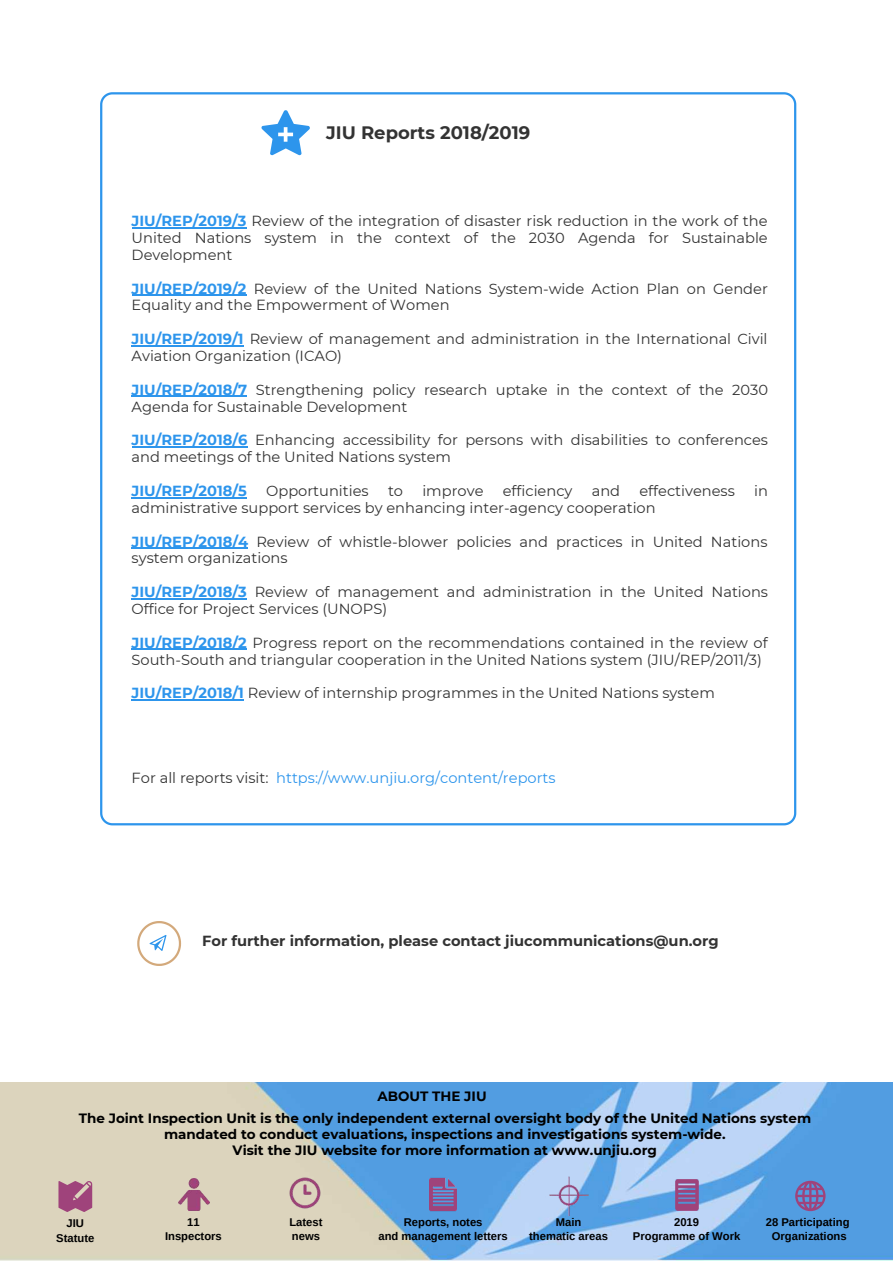
<style>
.page{position:relative;width:893px;height:1262px;background:#fff}
.page>*{position:absolute;margin:0;border:0;box-sizing:border-box;transform-origin:0 0}
.t1{font:700 18px "Montserrat";color:#333}
.t2{font:14.55px/16.8px "Montserrat";color:#333}
.t3{font:700 14.55px "Montserrat";color:#333}
.t4{font:14.55px "Montserrat";color:#2d95ec}
.t5{font:700 14.55px "Montserrat";color:#2d95ec}
.t6{font:700 13.5px/22.5px "Montserrat";color:#000}
.t7{font:700 11.25px/14.5px "Arimo";color:#000;text-align:center}
.s1{font-weight:700;color:#2d95ec}
.s2{color:#333}
</style>
<div class="page">
<svg style="left:137px;top:921px;width:44px;height:45px"></svg>
<img style="left:0;top:1082px;width:892px;height:178px">
<img style="left:172px;top:1174px;width:43px;height:40px">
<img style="left:287px;top:1174px;width:37px;height:37px">
<img style="left:668px;top:1174px;width:36px;height:41px">
<img style="left:545px;top:1174px;width:49px;height:41px">
<img style="left:422px;top:1174px;width:43px;height:37px">
<svg style="left:795px;top:1180px;width:30px;height:31px"></svg>
<svg style="left:58px;top:1180px;width:34px;height:32px"></svg>
<svg style="left:100px;top:92px;width:696px;height:733px"></svg>
<svg style="left:261px;top:110px;width:49px;height:45px"></svg>
<hr style="left:132px;top:227px;width:114px;height:1px;background:#2d95ec">
<hr style="left:132px;top:295px;width:114px;height:1px;background:#2d95ec">
<hr style="left:132px;top:345px;width:111px;height:1px;background:#2d95ec">
<hr style="left:132px;top:396px;width:115px;height:1px;background:#2d95ec">
<hr style="left:132px;top:446px;width:115px;height:1px;background:#2d95ec">
<hr style="left:132px;top:497px;width:115px;height:1px;background:#2d95ec">
<hr style="left:132px;top:547px;width:116px;height:2px;background:#2d95ec">
<hr style="left:132px;top:598px;width:115px;height:1px;background:#2d95ec">
<hr style="left:132px;top:649px;width:115px;height:1px;background:#2d95ec">
<hr style="left:132px;top:699px;width:112px;height:1px;background:#2d95ec">
<p class="t1" style="left:326px;top:120px;width:205px">JIU Reports 2018/2019</p>
<p class="t2" style="left:132px;top:212px;width:637px;text-align:justify"><span class="s1">JIU/REP/2019/3</span> Review of the integration of disaster risk reduction in the work of the United Nations system in the context of the 2030 Agenda for Sustainable Development</p>
<p class="t2" style="left:132px;top:279px;width:637px"><span class="s1">JIU/REP/2019/2</span> Review of the United Nations System-wide Action Plan on Gender<br>Equality and the Empowerment of Women</p>
<p class="t2" style="left:132px;top:330px;width:637px"><span class="s1">JIU/REP/2019/1</span> Review of management and administration in the International Civil<br>Aviation Organization (ICAO)</p>
<p class="t2" style="left:132px;top:380px;width:638px"><span class="s1">JIU/REP/2018/7</span> Strengthening policy research uptake in the context of the 2030<br>Agenda for Sustainable Development</p>
<p class="t2" style="left:132px;top:431px;width:638px"><span class="s1">JIU/REP/2018/6</span> Enhancing accessibility for persons with disabilities to conferences and meetings of the United Nations system</p>
<p class="t5" style="left:132px;top:480px;width:117px">JIU/REP/2018/5</p>
<p class="t2" style="left:266px;top:482px;width:104px">Opportunities</p>
<p class="t2" style="left:388px;top:482px;width:17px">to</p>
<p class="t2" style="left:422px;top:482px;width:63px">improve</p>
<p class="t2" style="left:502px;top:482px;width:71px">efficiency</p>
<p class="t2" style="left:591px;top:482px;width:30px">and</p>
<p class="t2" style="left:639px;top:482px;width:97px">effectiveness</p>
<p class="t2" style="left:754px;top:482px;width:15px">in</p>
<p class="t2" style="left:132px;top:498px;width:525px">administrative support services by enhancing inter-agency cooperation</p>
<p class="t2" style="left:132px;top:532px;width:637px"><span class="s1">JIU/REP/2018/4</span> Review of whistle-blower policies and practices in United Nations system organizations</p>
<p class="t2" style="left:132px;top:583px;width:638px"><span class="s1">JIU/REP/2018/3</span> Review of management and administration in the United Nations<br>Office for Project Services (UNOPS)</p>
<p class="t2" style="left:132px;top:633px;width:637px"><span class="s1">JIU/REP/2018/2</span> Progress report on the recommendations contained in the review of<br>South-South and triangular cooperation in the United Nations system (JIU/REP/2011/3)</p>
<p class="t2" style="left:132px;top:684px;width:584px"><span class="s1">JIU/REP/2018/1</span> Review of internship programmes in the United Nations system</p>
<p class="t4" style="left:132px;top:767px;width:425px"><span class="s2">For all reports visit:</span> https://www.unjiu.org/content/reports</p>
<p class="t3" style="left:202px;top:930px;width:518px">For further information, please contact jiucommunications@un.org</p>
<p class="t6" style="left:79px;top:1084px;width:733px;text-indent:298px">ABOUT THE JIU<br>The Joint Inspection Unit is the only independent external oversight body of the United Nations system</p>
<p class="t6" style="left:164px;top:1125px;width:563px;line-height:15.8px;text-align:center">mandated to conduct evaluations, inspections and investigations system-wide.<br>Visit the JIU website for more information at www.unjiu.org</p>
<p class="t7" style="left:56px;top:1215px;width:40px">JIU<br>Statute</p>
<p class="t7" style="left:378px;top:1214px;width:131px">Reports, notes<br>and management letters</p>
<p class="t7" style="left:765px;top:1214px;width:85px">28 Participating<br>Organizations</p>
<p class="t7" style="left:529px;top:1214px;width:80px">Main<br>thematic areas</p>
<p class="t7" style="left:165px;top:1214px;width:58px">11<br>Inspectors</p>
<p class="t7" style="left:289px;top:1214px;width:35px;text-align:left">Latest news</p>
<p class="t7" style="left:633px;top:1214px;width:109px">2019<br>Programme of Work</p>
</div>
